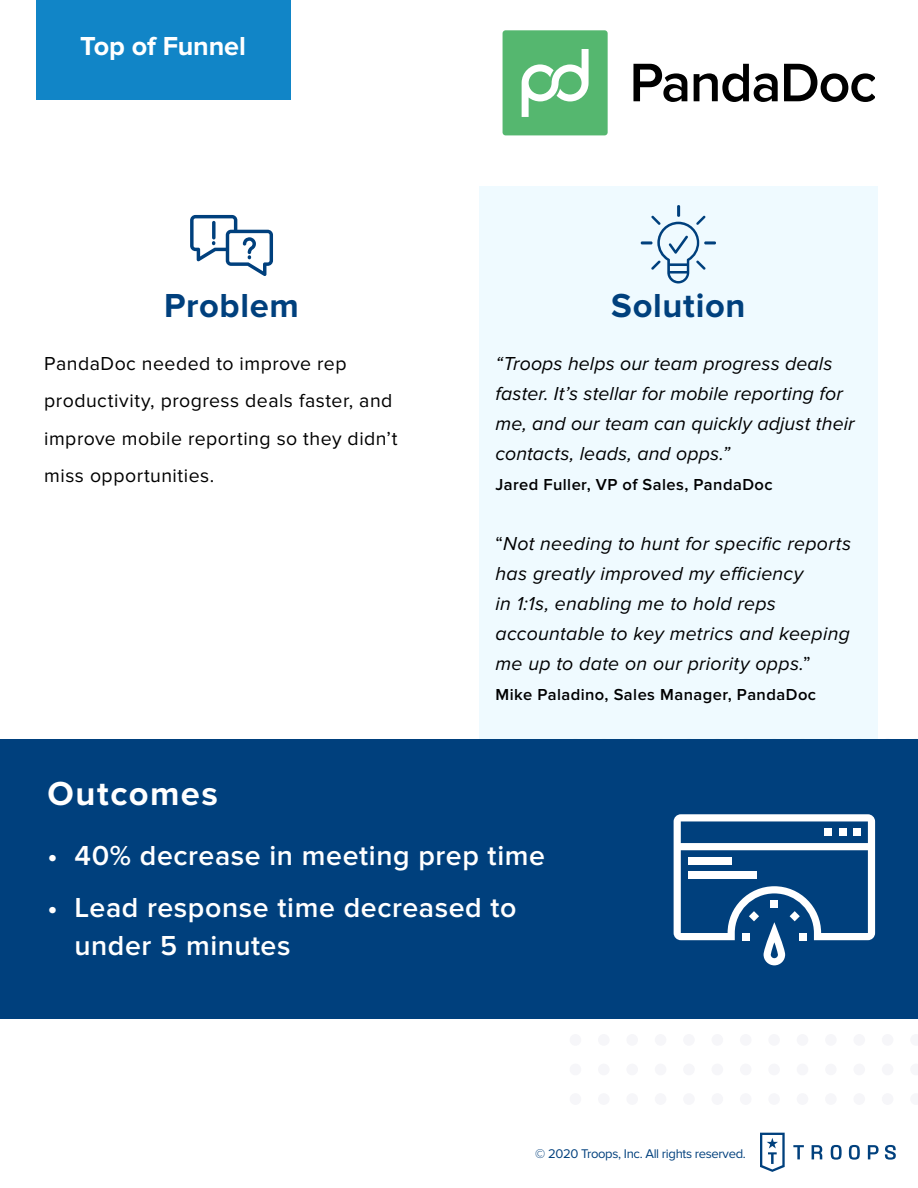
<style>
.page{position:relative;width:918px;height:1188px;background:#fff}
.page>*{position:absolute;margin:0;border:0;box-sizing:border-box;transform-origin:0 0}
.t1{font:700 34.5px "Proxima Nova";letter-spacing:.02em;color:#00407d}
.t2{font:700 34.5px "Proxima Nova";letter-spacing:.045em;color:#fff}
.t3{font:600 28.5px/37.5px "Proxima Nova";letter-spacing:.02em;color:#fff}
.t4{font:700 27px "Proxima Nova";letter-spacing:-.005em;color:#fff}
.t5{font:italic 19.5px/30px "Proxima Nova";letter-spacing:.01em;color:#000}
.t6{font:19.5px/37.5px "Proxima Nova";letter-spacing:.025em;color:#000}
.t7{font:600 16.5px "Proxima Nova";letter-spacing:.025em;color:#000}
.t8{font:13.05px "Proxima Nova";letter-spacing:-.025em;color:#00407d}
.s1{font-style:normal}
</style>
<div class="page">
<div style="left:882px;top:738px;width:11px;height:12px;background:#00407d;border-radius:50%"></div>
<div style="left:882px;top:1034px;width:11px;height:12px;background:#f6f6f9;border-radius:50%"></div>
<div style="left:882px;top:1064px;width:11px;height:11px;background:#f6f6f9;border-radius:50%"></div>
<div style="left:882px;top:1093px;width:11px;height:12px;background:#f6f6f9;border-radius:50%"></div>
<div style="left:853px;top:1034px;width:12px;height:12px;background:#f6f6f9;border-radius:50%"></div>
<div style="left:853px;top:1064px;width:12px;height:11px;background:#f6f6f9;border-radius:50%"></div>
<div style="left:853px;top:1093px;width:12px;height:12px;background:#f6f6f9;border-radius:50%"></div>
<div style="left:825px;top:1034px;width:12px;height:12px;background:#f6f6f9;border-radius:50%"></div>
<div style="left:825px;top:1064px;width:12px;height:11px;background:#f6f6f9;border-radius:50%"></div>
<div style="left:825px;top:1093px;width:12px;height:12px;background:#f6f6f9;border-radius:50%"></div>
<div style="left:797px;top:1034px;width:11px;height:12px;background:#f6f6f9;border-radius:50%"></div>
<div style="left:797px;top:1064px;width:11px;height:11px;background:#f6f6f9;border-radius:50%"></div>
<div style="left:797px;top:1093px;width:11px;height:12px;background:#f6f6f9;border-radius:50%"></div>
<div style="left:768px;top:1034px;width:12px;height:12px;background:#f6f6f9;border-radius:50%"></div>
<div style="left:768px;top:1064px;width:12px;height:11px;background:#f6f6f9;border-radius:50%"></div>
<div style="left:768px;top:1093px;width:12px;height:12px;background:#f6f6f9;border-radius:50%"></div>
<div style="left:740px;top:1034px;width:12px;height:12px;background:#f6f6f9;border-radius:50%"></div>
<div style="left:740px;top:1064px;width:12px;height:11px;background:#f6f6f9;border-radius:50%"></div>
<div style="left:740px;top:1093px;width:12px;height:12px;background:#f6f6f9;border-radius:50%"></div>
<div style="left:712px;top:1034px;width:11px;height:12px;background:#f6f6f9;border-radius:50%"></div>
<div style="left:712px;top:1064px;width:11px;height:11px;background:#f6f6f9;border-radius:50%"></div>
<div style="left:712px;top:1093px;width:11px;height:12px;background:#f6f6f9;border-radius:50%"></div>
<div style="left:683px;top:1034px;width:12px;height:12px;background:#f6f6f9;border-radius:50%"></div>
<div style="left:683px;top:1064px;width:12px;height:11px;background:#f6f6f9;border-radius:50%"></div>
<div style="left:683px;top:1093px;width:12px;height:12px;background:#f6f6f9;border-radius:50%"></div>
<div style="left:655px;top:1034px;width:11px;height:12px;background:#f6f6f9;border-radius:50%"></div>
<div style="left:655px;top:1064px;width:11px;height:11px;background:#f6f6f9;border-radius:50%"></div>
<div style="left:655px;top:1093px;width:11px;height:12px;background:#f6f6f9;border-radius:50%"></div>
<div style="left:626px;top:1034px;width:12px;height:12px;background:#f6f6f9;border-radius:50%"></div>
<div style="left:626px;top:1064px;width:12px;height:11px;background:#f6f6f9;border-radius:50%"></div>
<div style="left:626px;top:1093px;width:12px;height:12px;background:#f6f6f9;border-radius:50%"></div>
<div style="left:598px;top:1034px;width:12px;height:12px;background:#f6f6f9;border-radius:50%"></div>
<div style="left:598px;top:1064px;width:12px;height:11px;background:#f6f6f9;border-radius:50%"></div>
<div style="left:598px;top:1093px;width:12px;height:12px;background:#f6f6f9;border-radius:50%"></div>
<div style="left:570px;top:1034px;width:11px;height:12px;background:#f6f6f9;border-radius:50%"></div>
<div style="left:570px;top:1064px;width:11px;height:11px;background:#f6f6f9;border-radius:50%"></div>
<div style="left:570px;top:1093px;width:11px;height:12px;background:#f6f6f9;border-radius:50%"></div>
<div style="left:479px;top:186px;width:399px;height:567px;background:#effaff"></div>
<div style="left:0;top:740px;width:918px;height:279px;background:#00407d"></div>
<svg style="left:190px;top:215px;width:83px;height:61px"></svg>
<svg style="left:212px;top:221px;width:4px;height:18px"></svg>
<svg style="left:641px;top:205px;width:75px;height:79px"></svg>
<svg style="left:674px;top:814px;width:201px;height:151px"></svg>
<svg style="left:760px;top:1133px;width:25px;height:39px"></svg>
<svg style="left:793px;top:1145px;width:11px;height:14px"></svg>
<svg style="left:812px;top:1145px;width:10px;height:14px"></svg>
<svg style="left:831px;top:1145px;width:11px;height:15px"></svg>
<svg style="left:849px;top:1145px;width:11px;height:15px"></svg>
<svg style="left:868px;top:1145px;width:11px;height:14px"></svg>
<svg style="left:885px;top:1145px;width:11px;height:15px"></svg>
<svg style="left:633px;top:64px;width:241px;height:38px"></svg>
<svg style="left:503px;top:30px;width:105px;height:105px;background:#6dc183"></svg>
<div style="left:36px;top:0;width:255px;height:100px;background:#1185c7"></div>
<h3 class="t4" style="left:80px;top:30px;width:167px">Top of Funnel</h3>
<h1 class="t1" style="left:164px;top:286px;width:136px">Problem</h1>
<h1 class="t1" style="left:611px;top:286px;width:136px">Solution</h1>
<p class="t6" style="left:44px;top:345px;width:355px">PandaDoc needed to improve rep productivity, progress deals faster, and improve mobile reporting so they didn’t miss opportunities.</p>
<p class="t5" style="left:496px;top:349px;width:361px">“Troops helps our team progress deals faster. It’s stellar for mobile reporting for me, and our team can quickly adjust their contacts, leads, and opps.”</p>
<p class="t7" style="left:496px;top:475px;width:279px">Jared Fuller, VP of Sales, PandaDoc</p>
<h1 class="t2" style="left:47px;top:773px;width:172px">Outcomes</h1>
<p class="t5" style="left:496px;top:529px;width:357px"><span class="s1">“</span>Not needing to hunt for specific reports has greatly improved my efficiency<br>in 1:1s, enabling me to hold reps accountable to key metrics and keeping me up to date on our priority opps.<span class="s1">”</span></p>
<p class="t7" style="left:496px;top:685px;width:322px">Mike Paladino, Sales Manager, PandaDoc</p>
<h2 class="t3" style="left:47px;top:837px;width:499px">• 40% decrease in meeting prep time</h2>
<h2 class="t3" style="left:74px;top:890px;width:443px;text-indent:-27px">• Lead response time decreased to under 5 minutes</h2>
<p class="t8" style="left:535px;top:1147px;width:212px">© 2020 Troops, Inc. All rights reserved.</p>
</div>
